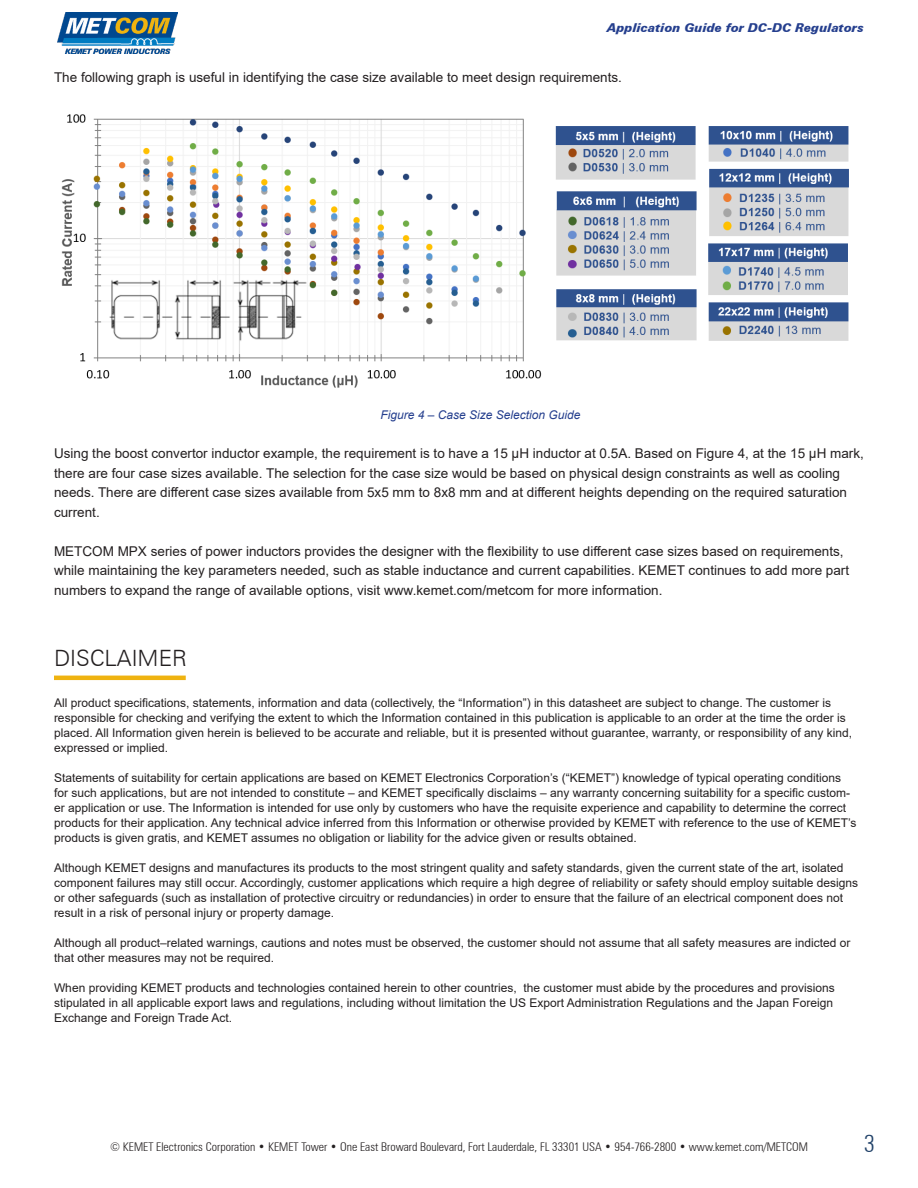
<style>
.page{position:relative;width:918px;height:1188px;background:#fff}
.page>*{position:absolute;margin:0;border:0;box-sizing:border-box;transform-origin:0 0}
.t1{font:300 condensed 24px "Zurich BT";color:#214269}
.t2{font:300 22.5px "Zurich BT";color:#231f20}
.t3{font:13.5px/19.5px "Arial";color:#231f20}
.t4{font:12px/15px "Arial";color:#231f20}
.t5{font:300 condensed 12px "Zurich BT";color:#231f20}
.t6{font:12px "Zurich Black Italic BT";color:#253f8e}
.t7{font:italic 12px "Arial";color:#253f8e}
</style>
<div class="page">
<img style="left:57px;top:12px;width:120px;height:42px">
<img style="left:61px;top:114px;width:788px;height:274px">
<hr style="left:54px;top:676px;width:132px;height:4px;background:#efb310">
<p class="t6" style="left:607px;top:20px;width:258px">Application Guide for DC-DC Regulators</p>
<p class="t3" style="left:54px;top:68px;width:569px">The following graph is useful in identifying the case size available to meet design requirements.</p>
<p class="t7" style="left:381px;top:407px;width:202px">Figure 4 – Case Size Selection Guide</p>
<p class="t3" style="left:54px;top:443px;width:811px">Using the boost convertor inductor example, the requirement is to have a 15 µH inductor at 0.5A. Based on Figure 4, at the 15 µH mark, there are four case sizes available. The selection for the case size would be based on physical design constraints as well as cooling needs. There are different case sizes available from 5x5 mm to 8x8 mm and at different heights depending on the required saturation current.</p>
<p class="t3" style="left:54px;top:541px;width:797px">METCOM MPX series of power inductors provides the designer with the flexibility to use different case sizes based on requirements, while maintaining the key parameters needed, such as stable inductance and current capabilities. KEMET continues to add more part numbers to expand the range of available options, visit www.kemet.com/metcom for more information.</p>
<p class="t2" style="left:54px;top:644px;width:135px">DISCLAIMER</p>
<p class="t4" style="left:54px;top:695px;width:800px">All product specifications, statements, information and data (collectively, the “Information”) in this datasheet are subject to change. The customer is responsible for checking and verifying the extent to which the Information contained in this publication is applicable to an order at the time the order is placed. All Information given herein is believed to be accurate and reliable, but it is presented without guarantee, warranty, or responsibility of any kind, expressed or implied.</p>
<p class="t4" style="left:54px;top:770px;width:804px">Statements of suitability for certain applications are based on KEMET Electronics Corporation’s (“KEMET”) knowledge of typical operating conditions for such applications, but are not intended to constitute – and KEMET specifically disclaims – any warranty concerning suitability for a specific custom&shy;er application or use. The Information is intended for use only by customers who have the requisite experience and capability to determine the correct products for their application. Any technical advice inferred from this Information or otherwise provided by KEMET with reference to the use of KEMET’s products is given gratis, and KEMET assumes no obligation or liability for the advice given or results obtained.</p>
<p class="t4" style="left:54px;top:860px;width:806px">Although KEMET designs and manufactures its products to the most stringent quality and safety standards, given the current state of the art, isolated component failures may still occur. Accordingly, customer applications which require a high degree of reliability or safety should employ suitable designs or other safeguards (such as installation of protective circuitry or redundancies) in order to ensure that the failure of an electrical component does not result in a risk of personal injury or property damage.</p>
<p class="t4" style="left:54px;top:935px;width:798px">Although all product–related warnings, cautions and notes must be observed, the customer should not assume that all safety measures are indicted or that other measures may not be required.</p>
<p class="t4" style="left:54px;top:980px;width:782px">When providing KEMET products and technologies contained herein to other countries, the customer must abide by the procedures and provisions stipulated in all applicable export laws and regulations, including without limitation the US Export Administration Regulations and the Japan Foreign<br>Exchange and Foreign Trade Act.</p>
<p class="t5" style="left:110px;top:1140px;width:699px">© KEMET Electronics Corporation • KEMET Tower • One East Broward Boulevard, Fort Lauderdale, FL 33301 USA • 954-766-2800 • www.kemet.com/METCOM</p>
<p class="t1" style="left:864px;top:1129px;width:13px">3</p>
</div>
